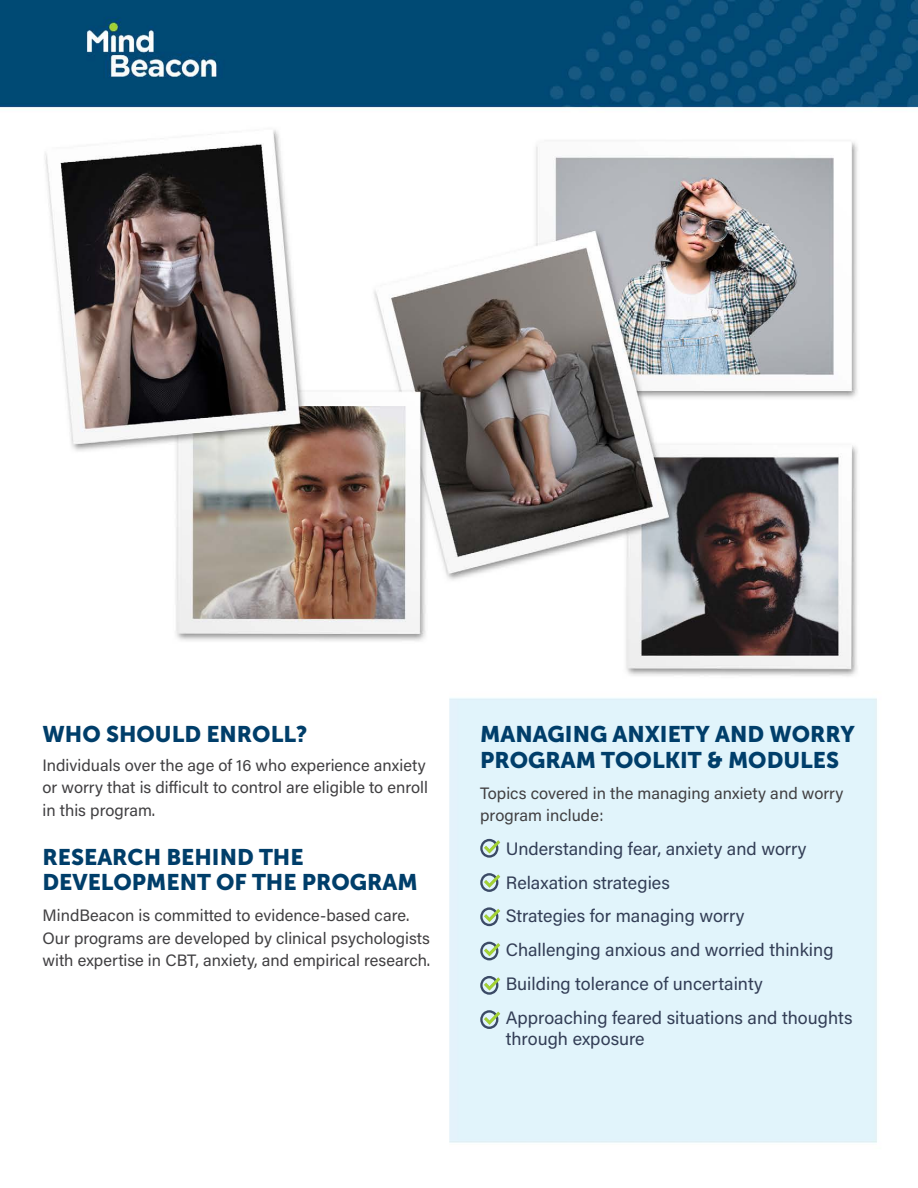
<style>
.page{position:relative;width:918px;height:1188px;background:#fff}
.page>*{position:absolute;margin:0;border:0;box-sizing:border-box;transform-origin:0 0}
.t1{font:22.5px/25.5px "Museo Sans 900";color:#003e6a}
.t2{font:18px/33.8px "Acumin Variable Concept";color:#333e56}
.t3{font:16.5px/22.5px "Acumin Variable Concept";color:#414042}
</style>
<div class="page">
<img style="left:0;top:0;width:918px;height:1143px">
<svg style="left:480px;top:839px;width:20px;height:19px"></svg>
<svg style="left:480px;top:873px;width:20px;height:19px"></svg>
<svg style="left:480px;top:907px;width:20px;height:19px"></svg>
<svg style="left:480px;top:942px;width:20px;height:18px"></svg>
<svg style="left:480px;top:976px;width:20px;height:19px"></svg>
<svg style="left:480px;top:1010px;width:20px;height:19px"></svg>
<h1 class="t1" style="left:43px;top:721px;width:266px">WHO SHOULD ENROLL?</h1>
<p class="t3" style="left:43px;top:753px;width:387px">Individuals over the age of 16 who experience anxiety or worry that is difficult to control are eligible to enroll in this program.</p>
<h1 class="t1" style="left:43px;top:844px;width:377px">RESEARCH BEHIND THE<br>DEVELOPMENT OF THE PROGRAM</h1>
<p class="t3" style="left:43px;top:904px;width:389px">MindBeacon is committed to evidence-based care.<br>Our programs are developed by clinical psychologists with expertise in CBT, anxiety, and empirical research.</p>
<h1 class="t1" style="left:480px;top:721px;width:376px">MANAGING ANXIETY AND WORRY<br>PROGRAM TOOLKIT &amp; MODULES</h1>
<p class="t3" style="left:480px;top:781px;width:365px">Topics covered in the managing anxiety and worry program include:</p>
<p class="t2" style="left:506px;top:831px;width:348px">Understanding fear, anxiety and worry Relaxation strategies<br>Strategies for managing worry<br>Challenging anxious and worried thinking Building tolerance of uncertainty Approaching feared situations and thoughts</p>
<p class="t2" style="left:506px;top:1021px;width:140px">through exposure</p>
</div>
